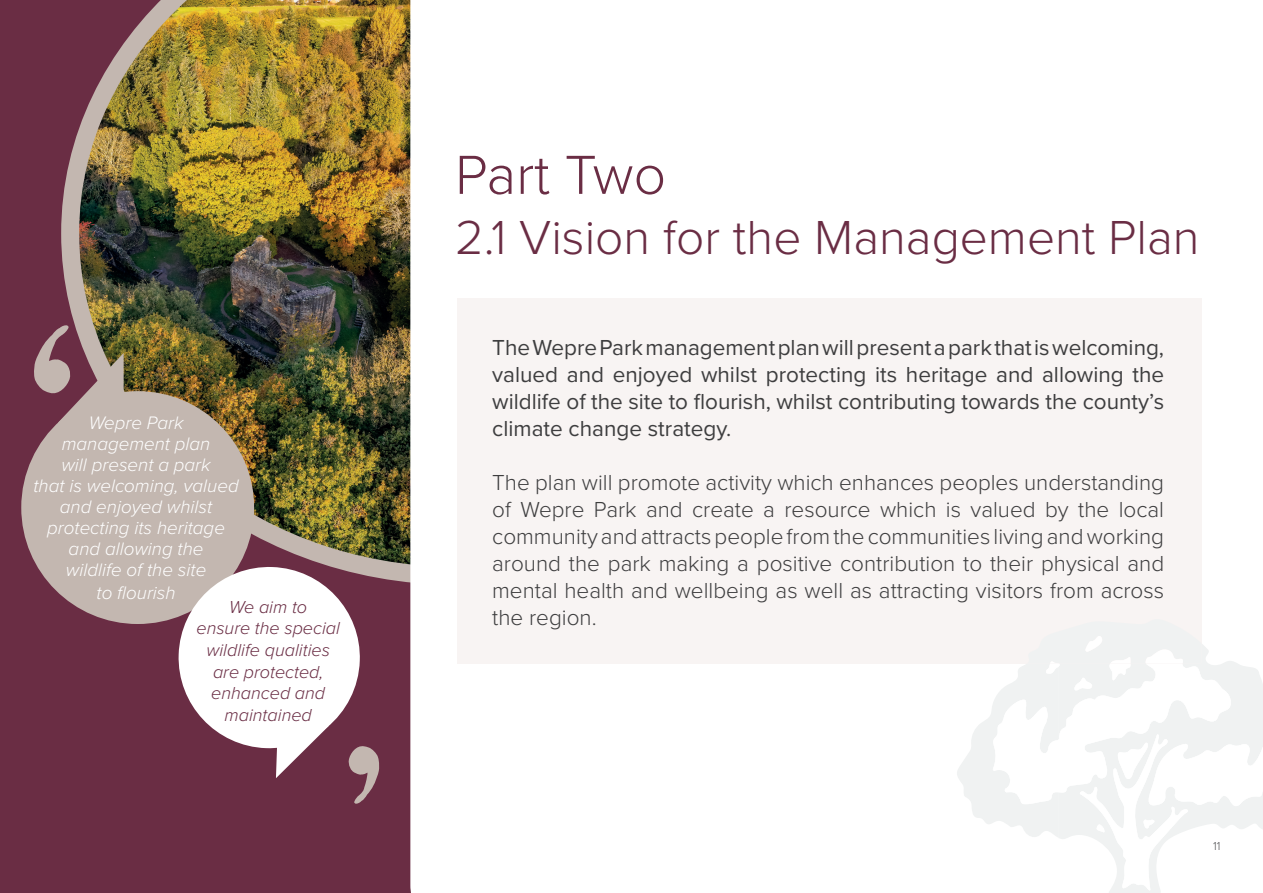
<style>
.page{position:relative;width:1263px;height:893px;background:#fff}
.page>*{position:absolute;margin:0;border:0;box-sizing:border-box;transform-origin:0 0}
.t1{font:300 57px "Proxima Nova";color:#6a2d44}
.t2{font:300 49.5px "Proxima Nova";color:#6a2d44}
.t3{font:300 22.5px/27px "Proxima Nova";color:#3e3e3f;text-align:justify}
.t4{font:22.5px/27px "Proxima Nova";color:#3e3e3f;text-align:justify}
.t5{font:italic 300 18.75px/21.1px "Proxima Nova";color:#fff;text-align:center}
.t6{font:italic 300 18px/21.6px "Proxima Nova";color:#6a2d44;text-align:center}
.t7{font:300 12px "Proxima Nova";color:#57585a}
</style>
<div class="page">
<div style="left:0;top:0;width:410px;height:893px;background:#6a2d44"></div>
<img style="left:61px;top:0;width:349px;height:583px">
<svg style="left:21px;top:391px;width:233px;height:233px;background:#b5a39c"></svg>
<svg style="left:33px;top:325px;width:91px;height:99px"></svg>
<svg style="left:177px;top:565px;width:203px;height:239px"></svg>
<div style="left:457px;top:298px;width:744px;height:365px;background:#f8f4f3"></div>
<svg style="left:956px;top:619px;width:307px;height:271px"></svg>
<p class="t5" style="left:33px;top:412px;width:207px">Wepre Park management plan<br>will present a park<br>that is welcoming, valued and enjoyed whilst protecting its heritage and allowing the<br>wildlife of the site<br>to flourish</p>
<p class="t6" style="left:196px;top:595px;width:145px">We aim to<br>ensure the special wildlife qualities are protected, enhanced and maintained</p>
<h1 class="t1" style="left:455px;top:132px;width:213px">Part Two</h1>
<h2 class="t2" style="left:455px;top:201px;width:746px">2.1 Vision for the Management Plan</h2>
<p class="t4" style="left:492px;top:333px;width:673px">The Wepre Park management plan will present a park that is welcoming, valued and enjoyed whilst protecting its heritage and allowing the wildlife of the site to flourish, whilst contributing towards the county’s climate change strategy.</p>
<p class="t3" style="left:492px;top:468px;width:673px">The plan will promote activity which enhances peoples understanding of Wepre Park and create a resource which is valued by the local community and attracts people from the communities living and working around the park making a positive contribution to their physical and mental health and wellbeing as well as attracting visitors from across the region.</p>
<p class="t7" style="left:1213px;top:837px;width:9px">11</p>
</div>
